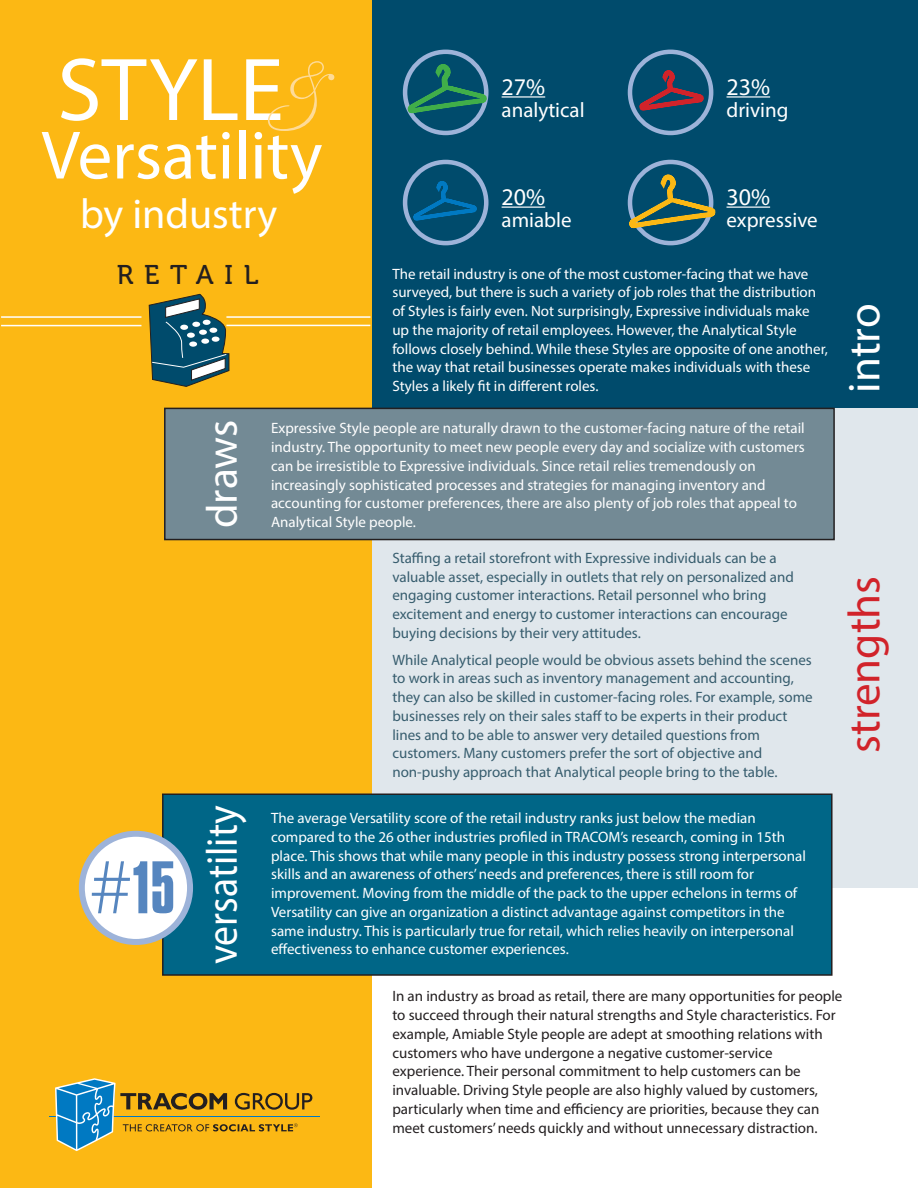
<style>
.page{position:relative;width:918px;height:1188px;background:#fff}
.page>*{position:absolute;margin:0;border:0;box-sizing:border-box;transform-origin:0 0}
.t1{font:121.8px "Regency Script";color:#fedb98}
.t2{font:90px "Myriad Pro";color:#fff}
.t3{font:78px "Compacta Rgl";color:#5686bf}
.t4{font:69px "Myriad Pro";color:#fff}
.t5{font:45px "Myriad Pro";color:#d1232a}
.t6{font:45px "Myriad Pro";color:#fff}
.t7{font:43.5px "Myriad Pro";color:#fff;scale:.91 1}
.t8{font:43.5px "Myriad Pro";color:#fff}
.t9{font:42px "Myriad Pro";color:#fff}
.t10{font:27px "Museo 500";letter-spacing:.4em;color:#231f20}
.t11{font:24px "Myriad Pro";color:#fff}
.t12{font:21px "Myriad Pro";color:#fff}
.t13{font:15px/18.8px "Myriad Pro";color:#fff}
.t14{font:15px/18.8px "Myriad Pro";color:#375d6e}
.t15{font:15px/18.8px "Myriad Pro";color:#231f20}
</style>
<div class="page">
<div style="left:352px;top:393px;width:566px;height:495px;background:#e0e7ec"></div>
<div style="left:0;top:0;width:918px;height:408px;background:#004b6c"></div>
<div style="left:0;top:0;width:371px;height:1188px;background:#fcb814"></div>
<hr style="left:1px;top:316px;width:140px;height:2px;background:#fff">
<hr style="left:226px;top:316px;width:144px;height:2px;background:#fff">
<hr style="left:1px;top:325px;width:140px;height:1px;background:#fff">
<hr style="left:226px;top:325px;width:144px;height:1px;background:#fff">
<hr style="left:49px;top:1116px;width:270px;height:1px;background:#0079c2">
<svg style="left:55px;top:1078px;width:257px;height:73px"></svg>
<div style="left:163px;top:794px;width:669px;height:181px;background:#006687"></div>
<div style="left:162px;top:794px;width:671px;height:182px;border:2px solid #231f20"></div>
<div style="left:82px;top:834px;width:108px;height:108px;background:#fff;border-radius:50%"></div>
<div style="left:79px;top:831px;width:114px;height:114px;border:6px solid #9db3d9;border-radius:50%"></div>
<div style="left:165px;top:408px;width:669px;height:132px;background:#738a95"></div>
<div style="left:164px;top:408px;width:671px;height:132px;border:2px solid #231f20"></div>
<hr style="left:727px;top:96px;width:43px;height:2px;background:#fff">
<hr style="left:502px;top:207px;width:43px;height:1px;background:#fff">
<svg style="left:148px;top:294px;width:82px;height:93px"></svg>
<hr style="left:727px;top:207px;width:43px;height:1px;background:#fff">
<svg style="left:627px;top:66px;width:89px;height:180px"></svg>
<div style="left:403px;top:50px;width:86px;height:85px;border:4px solid #9db3d9;border-radius:50%"></div>
<hr style="left:502px;top:96px;width:43px;height:2px;background:#fff">
<svg style="left:405px;top:60px;width:84px;height:186px"></svg>
<p class="t2" style="left:57px;top:34px;width:228px">STYLE</p>
<p class="t4" style="left:41px;top:113px;width:283px">Versatility</p>
<p class="t9" style="left:80px;top:188px;width:199px">by industry</p>
<p class="t10" style="left:117px;top:260px;width:143px">RETAIL</p>
<p class="t1" style="left:273px;top:6px;width:68px">&amp;</p>
<p class="t11" style="left:502px;top:72px;width:45px">27%</p>
<p class="t12" style="left:502px;top:97px;width:85px">analytical</p>
<p class="t11" style="left:502px;top:182px;width:45px">20%</p>
<p class="t12" style="left:502px;top:207px;width:72px">amiable</p>
<p class="t11" style="left:727px;top:72px;width:45px">23%</p>
<p class="t12" style="left:727px;top:97px;width:64px">driving</p>
<p class="t11" style="left:727px;top:182px;width:45px">30%</p>
<p class="t12" style="left:727px;top:207px;width:93px">expressive</p>
<p class="t13" style="left:392px;top:264px;width:437px">The retail industry is one of the most customer-facing that we have surveyed, but there is such a variety of job roles that the distribution of Styles is fairly even. Not surprisingly, Expressive individuals make up the majority of retail employees. However, the Analytical Style follows closely behind. While these Styles are opposite of one another, the way that retail businesses operate makes individuals with these Styles a likely fit in different roles.</p>
<p class="t8" style="left:195px;top:528px;width:110px;rotate:-90deg">draws</p>
<p class="t13" style="left:271px;top:419px;width:535px">Expressive Style people are naturally drawn to the customer-facing nature of the retail industry. The opportunity to meet new people every day and socialize with customers can be irresistible to Expressive individuals. Since retail relies tremendously on increasingly sophisticated processes and strategies for managing inventory and accounting for customer preferences, there are also plenty of job roles that appeal to Analytical Style people.</p>
<p class="t14" style="left:392px;top:548px;width:403px">Staffing a retail storefront with Expressive individuals can be a valuable asset, especially in outlets that rely on personalized and engaging customer interactions. Retail personnel who bring excitement and energy to customer interactions can encourage buying decisions by their very attitudes.</p>
<p class="t14" style="left:392px;top:650px;width:422px">While Analytical people would be obvious assets behind the scenes to work in areas such as inventory management and accounting, they can also be skilled in customer-facing roles. For example, some businesses rely on their sales staff to be experts in their product lines and to be able to answer very detailed questions from customers. Many customers prefer the sort of objective and non-pushy approach that Analytical people bring to the table.</p>
<p class="t6" style="left:837px;top:393px;width:91px;rotate:-90deg">intro</p>
<p class="t5" style="left:837px;top:753px;width:179px;rotate:-90deg">strengths</p>
<p class="t3" style="left:88px;top:835px;width:89px">#15</p>
<p class="t7" style="left:195px;top:964px;width:176px;rotate:-90deg">versatility</p>
<p class="t13" style="left:271px;top:808px;width:536px">The average Versatility score of the retail industry ranks just below the median compared to the 26 other industries profiled in TRACOM’s research, coming in 15th place. This shows that while many people in this industry possess strong interpersonal skills and an awareness of others’ needs and preferences, there is still room for improvement. Moving from the middle of the pack to the upper echelons in terms of Versatility can give an organization a distinct advantage against competitors in the same industry. This is particularly true for retail, which relies heavily on interpersonal effectiveness to enhance customer experiences.</p>
<p class="t15" style="left:392px;top:987px;width:452px">In an industry as broad as retail, there are many opportunities for people to succeed through their natural strengths and Style characteristics. For example, Amiable Style people are adept at smoothing relations with customers who have undergone a negative customer-service experience. Their personal commitment to help customers can be invaluable. Driving Style people are also highly valued by customers, particularly when time and efficiency are priorities, because they can meet customers’ needs quickly and without unnecessary distraction.</p>
</div>
